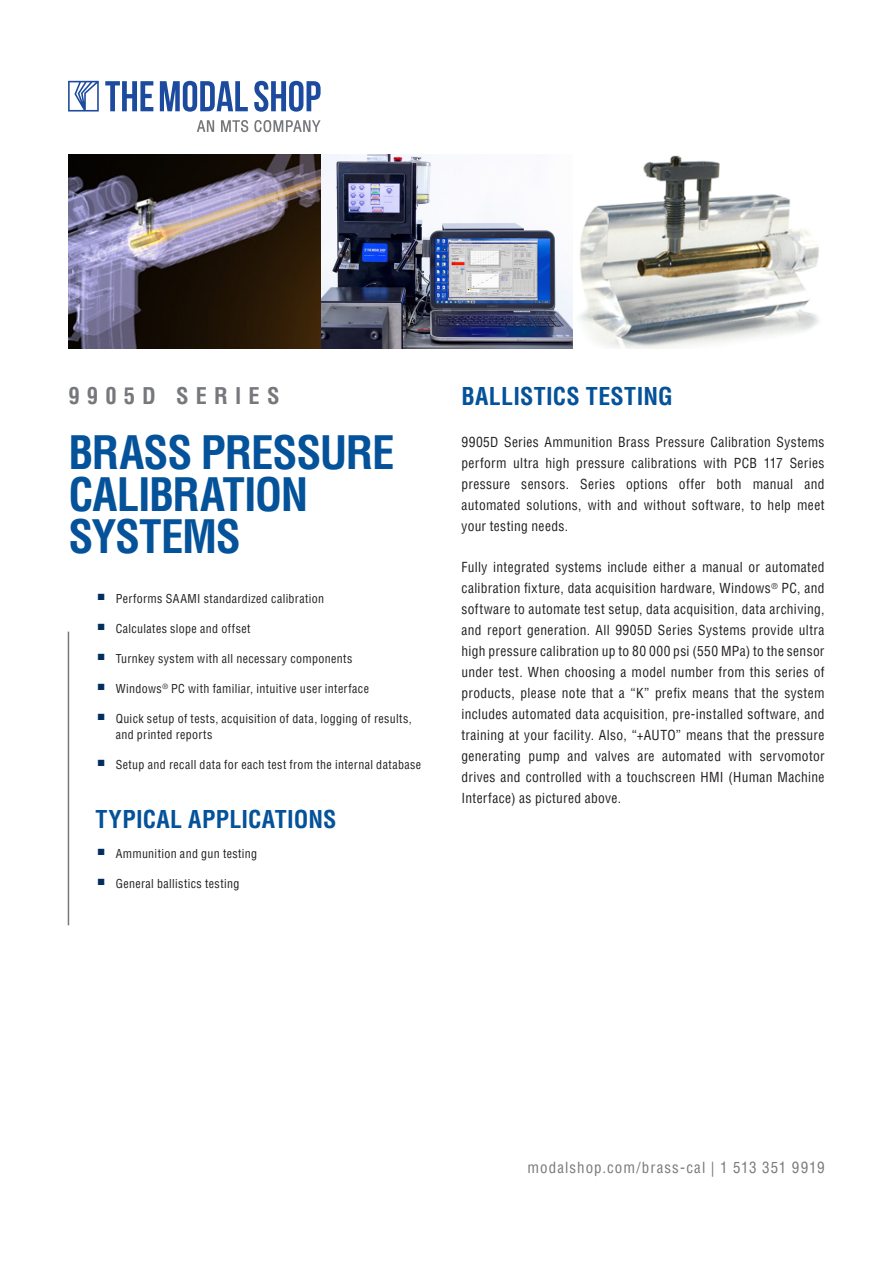
<style>
.page{position:relative;width:893px;height:1263px;background:#fff}
.page>*{position:absolute;margin:0;border:0;box-sizing:border-box;transform-origin:0 0}
.Main_Headline{font:700 condensed 45px/42px "Helvetica LT Pro";letter-spacing:-.03em;color:#04529a}
.Bullet_Header{font:700 condensed 24px "Helvetica LT Pro";letter-spacing:.01em;color:#04529a}
.subheader{font:700 condensed 24px "Helvetica LT Pro";letter-spacing:.01em;color:#04529a}
.model{font:700 condensed 22.5px "Helvetica LT Pro";letter-spacing:.32em;color:#76787b}
.Footer_Contact{font:condensed 15px "Helvetica LT Pro";letter-spacing:.07em;color:#76787b}
.Body_1{font:condensed 13.5px/21px "Helvetica LT Pro";letter-spacing:.025em;color:#231f20;text-align:justify}
.t1{font:condensed 12px/16.5px "Helvetica LT Pro";letter-spacing:.03em;color:#231f20}
</style>
<div class="page">
<img style="left:321px;top:154px;width:251px;height:194px">
<svg style="left:68px;top:154px;width:253px;height:194px;background:#52484e"></svg>
<img style="left:579px;top:155px;width:240px;height:193px">
<svg style="left:197px;top:120px;width:17px;height:12px"></svg>
<svg style="left:221px;top:120px;width:27px;height:12px"></svg>
<svg style="left:254px;top:120px;width:67px;height:12px"></svg>
<svg style="left:105px;top:81px;width:48px;height:30px"></svg>
<svg style="left:160px;top:81px;width:88px;height:31px"></svg>
<svg style="left:254px;top:81px;width:67px;height:31px"></svg>
<svg style="left:68px;top:81px;width:31px;height:31px"></svg>
<hr style="left:68px;top:632px;width:1px;height:293px;background:#76787b">
<p class="model" style="left:68px;top:381px;width:213px">9905D SERIES</p>
<p class="subheader" style="left:461px;top:381px;width:213px">BALLISTICS TESTING</p>
<p class="Body_1" style="left:461px;top:431px;width:365px">9905D Series Ammunition Brass Pressure Calibration Systems perform ultra high pressure calibrations with PCB 117 Series pressure sensors. Series options offer both manual and automated solutions, with and without software, to help meet your testing needs.</p>
<p class="Body_1" style="left:461px;top:556px;width:365px">Fully integrated systems include either a manual or automated calibration fixture, data acquisition hardware, Windows<sup>®</sup> PC, and software to automate test setup, data acquisition, data archiving, and report generation. All 9905D Series Systems provide ultra high pressure calibration up to 80 000 psi (550 MPa) to the sensor under test. When choosing a model number from this series of products, please note that a “K” prefix means that the system includes automated data acquisition, pre-installed software, and training at your facility. Also, “+AUTO” means that the pressure generating pump and valves are automated with servomotor drives and controlled with a touchscreen HMI (Human Machine Interface) as pictured above.</p>
<p class="Main_Headline" style="left:68px;top:430px;width:328px">BRASS PRESSURE<br>CALIBRATION<br>SYSTEMS</p>
<p class="t1" style="left:98px;top:590px;width:228px"><sup>■</sup> Performs SAAMI standardized calibration</p>
<p class="t1" style="left:98px;top:620px;width:154px"><sup>■</sup> Calculates slope and offset</p>
<p class="t1" style="left:98px;top:650px;width:256px"><sup>■</sup> Turnkey system with all necessary components</p>
<p class="t1" style="left:98px;top:680px;width:273px"><sup>■</sup> Windows<sup>®</sup> PC with familiar, intuitive user interface</p>
<p class="t1" style="left:116px;top:710px;width:297px;text-indent:-18px"><sup>■</sup> Quick setup of tests, acquisition of data, logging of results, and printed reports</p>
<p class="t1" style="left:98px;top:756px;width:325px"><sup>■</sup> Setup and recall data for each test from the internal database</p>
<p class="Bullet_Header" style="left:95px;top:803px;width:242px">TYPICAL APPLICATIONS</p>
<p class="t1" style="left:98px;top:845px;width:161px"><sup>■</sup> Ammunition and gun testing</p>
<p class="t1" style="left:98px;top:875px;width:143px"><sup>■</sup> General ballistics testing</p>
<p class="Footer_Contact" style="left:528px;top:1158px;width:298px">modalshop.com/brass-cal | 1 513 351 9919</p>
</div>
